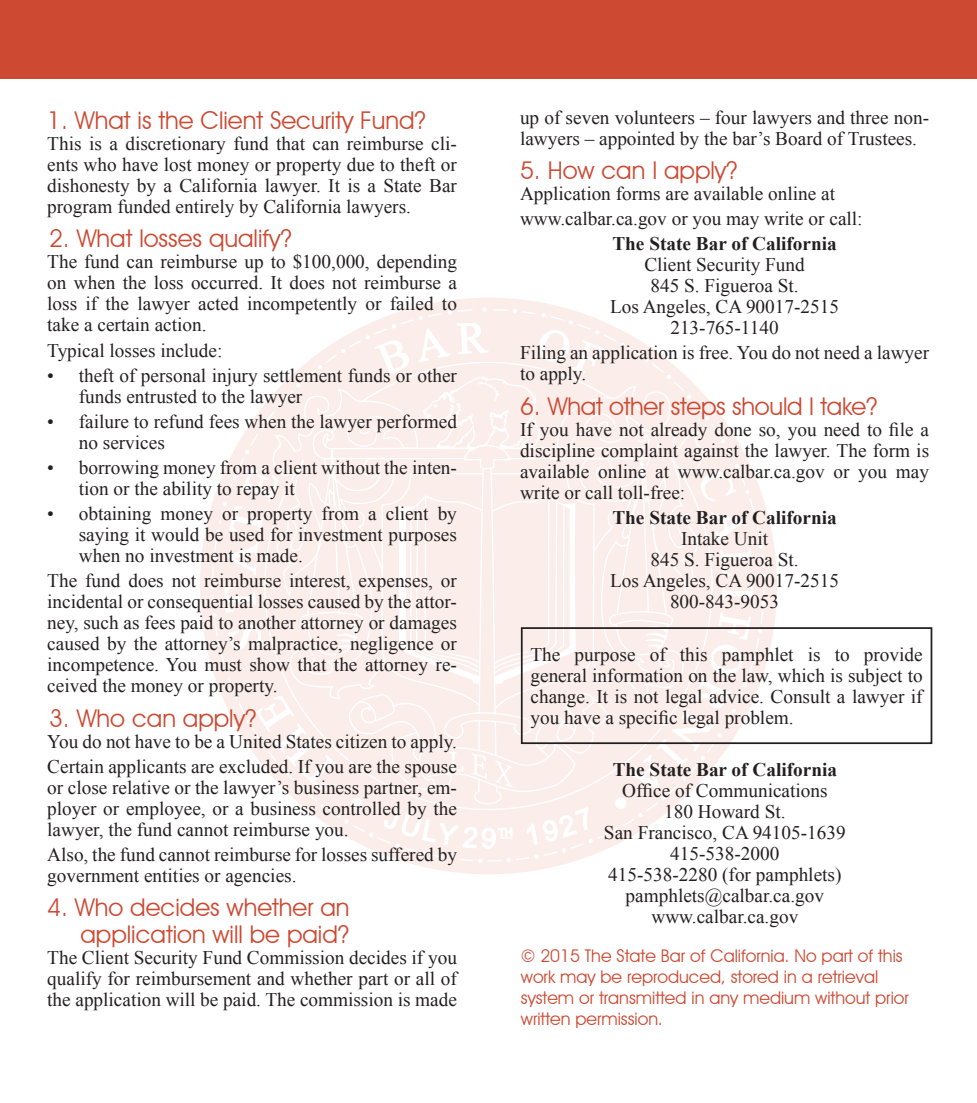
<style>
.page{position:relative;width:977px;height:1103px;background:#fff}
.page>*{position:absolute;margin:0;border:0;box-sizing:border-box;transform-origin:0 0}
.Heading{font:24.5px/26.2px "Avant Garde IT Cby BT";color:#ce4932;text-align:right}
.Body_2{font:19.25px/21px "Times New Roman";color:#231f20;text-align:justify}
.Footnote{font:17.5px/21px "Avant Garde IT Cby BT";color:#ce4932}
.s1{font-weight:700}
</style>
<div class="page">
<div style="left:0;top:0;width:488px;height:79px;background:#ce4932"></div>
<div style="left:488px;top:0;width:488px;height:79px;background:#ce4932"></div>
<svg style="left:200px;top:298px;width:577px;height:576px"></svg>
<svg style="left:210px;top:307px;width:555px;height:556px"></svg>
<div style="left:521px;top:627px;width:411px;height:117px;border:2px solid #231f20"></div>
<p class="Heading" style="left:47px;top:107px;width:380px">1. What is the Client Security Fund?</p>
<p class="Body_2" style="left:47px;top:133px;width:411px">This is a discretionary fund that can reimburse cli&shy;ents who have lost money or property due to theft or dishonesty by a California lawyer. It is a State Bar program funded entirely by California lawyers.</p>
<p class="Heading" style="left:49px;top:225px;width:244px">2. What losses qualify?</p>
<p class="Body_2" style="left:47px;top:251px;width:411px">The fund can reimburse up to $100,000, depending on when the loss occurred. It does not reimburse a loss if the lawyer acted incompetently or failed to take a certain action.</p>
<p class="Body_2" style="left:47px;top:339px;width:177px">Typical losses include:</p>
<p class="Body_2" style="left:79px;top:364px;width:380px;text-indent:-32px">• theft of personal injury settlement funds or other funds entrusted to the lawyer</p>
<p class="Body_2" style="left:79px;top:410px;width:380px;text-indent:-32px">• failure to refund fees when the lawyer performed no services</p>
<p class="Body_2" style="left:79px;top:456px;width:379px;text-indent:-32px">• borrowing money from a client without the inten&shy;tion or the ability to repay it</p>
<p class="Body_2" style="left:79px;top:503px;width:379px;text-indent:-32px">• obtaining money or property from a client by saying it would be used for investment purposes when no investment is made.</p>
<p class="Body_2" style="left:47px;top:570px;width:411px">The fund does not reimburse interest, expenses, or incidental or consequential losses caused by the attor&shy;ney, such as fees paid to another attorney or damages caused by the attorney’s malpractice, negligence or incompetence. You must show that the attorney re&shy;ceived the money or property.</p>
<p class="Heading" style="left:49px;top:704px;width:209px">3. Who can apply?</p>
<p class="Body_2" style="left:47px;top:730px;width:411px">You do not have to be a United States citizen to apply.</p>
<p class="Body_2" style="left:47px;top:755px;width:411px">Certain applicants are excluded. If you are the spouse or close relative or the lawyer’s business partner, em&shy;ployer or employee, or a business controlled by the lawyer, the fund cannot reimburse you.</p>
<p class="Body_2" style="left:47px;top:843px;width:411px">Also, the fund cannot reimburse for losses suffered by government entities or agencies.</p>
<p class="Heading" style="left:47px;top:894px;width:304px">4. Who decides whether an application will be paid?</p>
<p class="Body_2" style="left:47px;top:946px;width:411px">The Client Security Fund Commission decides if you qualify for reimbursement and whether part or all of the application will be paid. The commission is made</p>
<p class="Body_2" style="left:520px;top:106px;width:410px">up of seven volunteers – four lawyers and three non&shy;lawyers – appointed by the bar’s Board of Trustees.</p>
<p class="Heading" style="left:520px;top:157px;width:219px">5. How can I apply?</p>
<p class="Body_2" style="left:520px;top:183px;width:316px">Application forms are available online at</p>
<p class="Body_2" style="left:520px;top:208px;width:344px">www.calbar.ca.gov or you may write or call:</p>
<p class="Body_2" style="left:610px;top:233px;width:230px;text-align:center"><span class="s1">The State Bar of California<br></span>Client Security Fund<br>845 S. Figueroa St.<br>Los Angeles, CA 90017-2515<br>213-765-1140</p>
<p class="Body_2" style="left:520px;top:342px;width:410px">Filing an application is free. You do not need a lawyer to apply.</p>
<p class="Heading" style="left:520px;top:393px;width:359px">6. What other steps should I take?</p>
<p class="Body_2" style="left:520px;top:419px;width:410px">If you have not already done so, you need to file a discipline complaint against the lawyer. The form is available online at www.calbar.ca.gov or you may write or call toll-free:</p>
<p class="Body_2" style="left:610px;top:507px;width:230px;text-align:center"><span class="s1">The State Bar of California<br></span>Intake Unit<br>845 S. Figueroa St.<br>Los Angeles, CA 90017-2515<br>800-843-9053</p>
<p class="Body_2" style="left:530px;top:643px;width:394px">The purpose of this pamphlet is to provide general information on the law, which is subject to change. It is not legal advice. Consult a lawyer if you have a specific legal problem.</p>
<p class="Body_2" style="left:604px;top:759px;width:243px;text-align:center"><span class="s1">The State Bar of California<br></span>Office of Communications<br>180 Howard St.<br>San Francisco, CA 94105-1639<br>415-538-2000<br>415-538-2280 (for pamphlets) pamphlets@calbar.ca.gov www.calbar.ca.gov</p>
<p class="Footnote" style="left:521px;top:945px;width:389px">© 2015 The State Bar of California. No part of this work may be reproduced, stored in a retrieval system or transmitted in any medium without prior written permission.</p>
</div>
